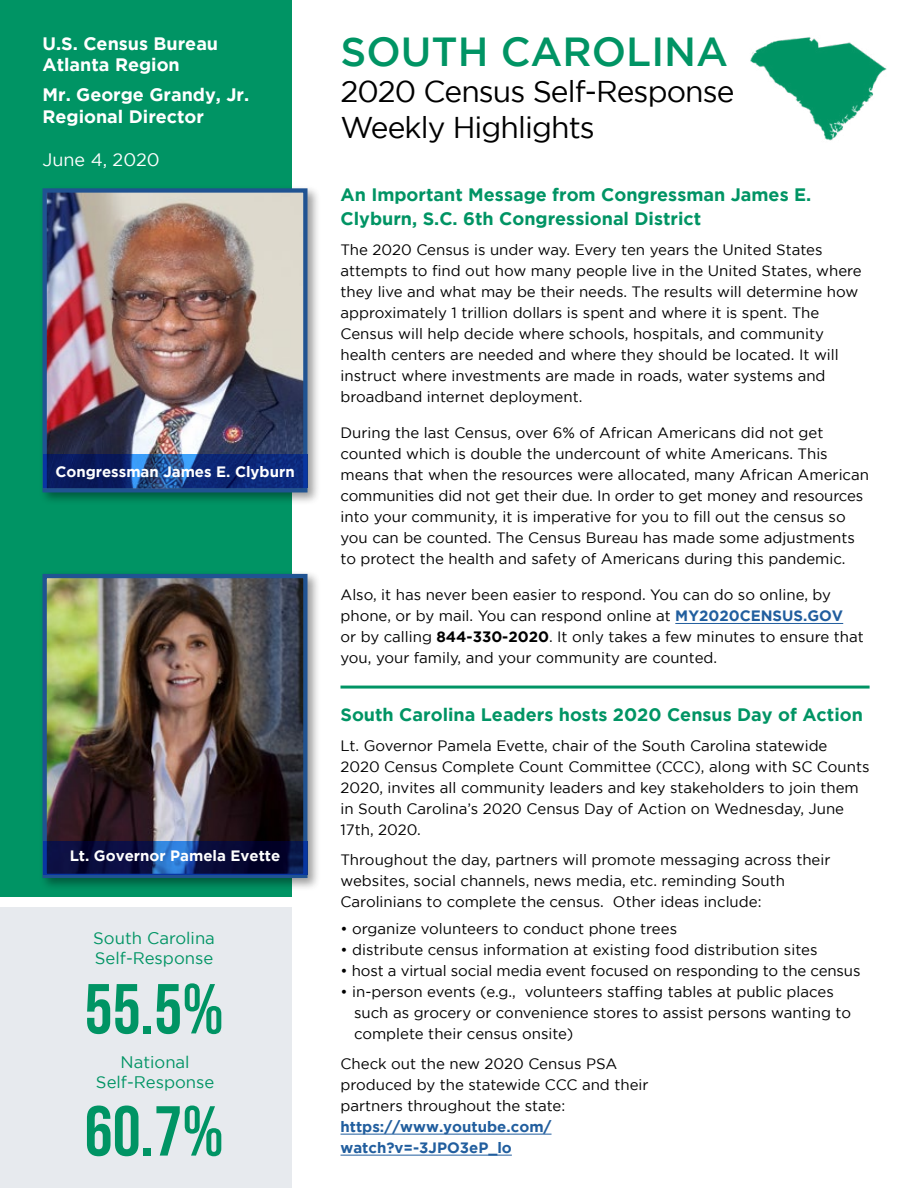
<style>
.page{position:relative;width:918px;height:1188px;background:#fff}
.page>*{position:absolute;margin:0;border:0;box-sizing:border-box;transform-origin:0 0}
.t1{font:70.5px "Bebas Neue";color:#009464}
.t2{font:500 40.5px "Gotham";color:#009464}
.t3{font:30px/36px "Gotham";letter-spacing:-.03em;color:#000}
.t4{font:700 18px/24px "Gotham";color:#009464}
.t5{font:700 18px/21.6px "Gotham";color:#fff}
.t6{font:18px "Gotham";color:#fff}
.t7{font:16.65px/20.1px "Gotham";color:#009464}
.t8{font:15px/21px "Gotham";color:#000}
.t9{font:700 15px "Gotham";color:#fff}
.t10{font:700 15px/21px "Gotham";color:#215e9e}
.s1{font-weight:700;color:#215e9e}
.s2{font-weight:700}
</style>
<div class="page">
<div style="left:0;top:0;width:292px;height:896px;background:#009464"></div>
<hr style="left:675px;top:623px;width:168px;height:1px;background:#215e9e">
<img style="left:750px;top:37px;width:137px;height:104px">
<div style="left:0;top:907px;width:292px;height:281px;background:#e7eaee"></div>
<hr style="left:340px;top:686px;width:530px;height:3px;background:#009464">
<div style="left:39px;top:184px;width:282px;height:321px;background:#000;opacity:.39"></div>
<img style="left:48px;top:193px;width:255px;height:261px">
<div style="left:43px;top:188px;width:265px;height:304px;border:4px solid #205392"></div>
<hr style="left:340px;top:1134px;width:212px;height:1px;background:#215e9e">
<hr style="left:340px;top:1155px;width:172px;height:1px;background:#215e9e">
<svg style="left:43px;top:454px;width:265px;height:34px"></svg>
<div style="left:39px;top:570px;width:282px;height:321px;background:#000;opacity:.39"></div>
<img style="left:48px;top:579px;width:255px;height:262px">
<div style="left:43px;top:574px;width:265px;height:304px;border:4px solid #205392"></div>
<svg style="left:43px;top:841px;width:265px;height:34px"></svg>
<p class="t5" style="left:43px;top:32px;width:177px">U.S. Census Bureau<br>Atlanta Region</p>
<p class="t5" style="left:43px;top:84px;width:208px">Mr. George Grandy, Jr.<br>Regional Director</p>
<p class="t6" style="left:43px;top:150px;width:119px">June 4, 2020</p>
<p class="t9" style="left:55px;top:463px;width:241px">Congressman James E. Clyburn</p>
<p class="t9" style="left:70px;top:847px;width:212px">Lt. Governor Pamela Evette</p>
<p class="t7" style="left:93px;top:928px;width:123px">South Carolina<br>Self-Response</p>
<h1 class="t1" style="left:84px;top:969px;width:141px">55.5%</h1>
<p class="t7" style="left:96px;top:1051px;width:120px;text-align:center">National<br>Self-Response</p>
<h1 class="t1" style="left:84px;top:1091px;width:141px">60.7%</h1>
<h2 class="t2" style="left:340px;top:29px;width:389px">SOUTH CAROLINA</h2>
<h3 class="t3" style="left:340px;top:73px;width:396px">2020 Census Self-Response<br>Weekly Highlights</h3>
<p class="t4" style="left:340px;top:183px;width:472px">An Important Message from Congressman James E.<br>Clyburn, S.C. 6th Congressional District</p>
<p class="t8" style="left:340px;top:239px;width:523px">The 2020 Census is under way. Every ten years the United States attempts to find out how many people live in the United States, where they live and what may be their needs. The results will determine how approximately 1 trillion dollars is spent and where it is spent. The Census will help decide where schools, hospitals, and community health centers are needed and where they should be located. It will instruct where investments are made in roads, water systems and broadband internet deployment.</p>
<p class="t8" style="left:340px;top:422px;width:530px">During the last Census, over 6% of African Americans did not get counted which is double the undercount of white Americans. This means that when the resources were allocated, many African American communities did not get their due. In order to get money and resources into your community, it is imperative for you to fill out the census so you can be counted. The Census Bureau has made some adjustments to protect the health and safety of Americans during this pandemic.</p>
<p class="t8" style="left:340px;top:584px;width:525px">Also, it has never been easier to respond. You can do so online, by phone, or by mail. You can respond online at <span class="s1">MY2020CENSUS.GOV<br></span>or by calling <span class="s2">844-330-2020</span>. It only takes a few minutes to ensure that you, your family, and your community are counted.</p>
<p class="t4" style="left:340px;top:702px;width:524px">South Carolina Leaders hosts 2020 Census Day of Action</p>
<p class="t8" style="left:340px;top:735px;width:531px">Lt. Governor Pamela Evette, chair of the South Carolina statewide 2020 Census Complete Count Committee (CCC), along with SC Counts 2020, invites all community leaders and key stakeholders to join them in South Carolina’s 2020 Census Day of Action on Wednesday, June 17th, 2020.</p>
<p class="t8" style="left:340px;top:849px;width:492px">Throughout the day, partners will promote messaging across their websites, social channels, news media, etc. reminding South<br>Carolinians to complete the census. Other ideas include:</p>
<p class="t8" style="left:340px;top:918px;width:338px">• organize volunteers to conduct phone trees</p>
<p class="t8" style="left:340px;top:939px;width:479px">• distribute census information at existing food distribution sites</p>
<p class="t8" style="left:340px;top:960px;width:522px">• host a virtual social media event focused on responding to the census</p>
<p class="t8" style="left:354px;top:981px;width:499px;text-indent:-14px">• in-person events (e.g., volunteers staffing tables at public places such as grocery or convenience stores to assist persons wanting to complete their census onsite)</p>
<p class="t8" style="left:340px;top:1053px;width:310px">Check out the new 2020 Census PSA produced by the statewide CCC and their partners throughout the state:</p>
<p class="t10" style="left:340px;top:1116px;width:213px">https://www.youtube.com/ watch?v=-3JPO3eP_lo</p>
</div>
